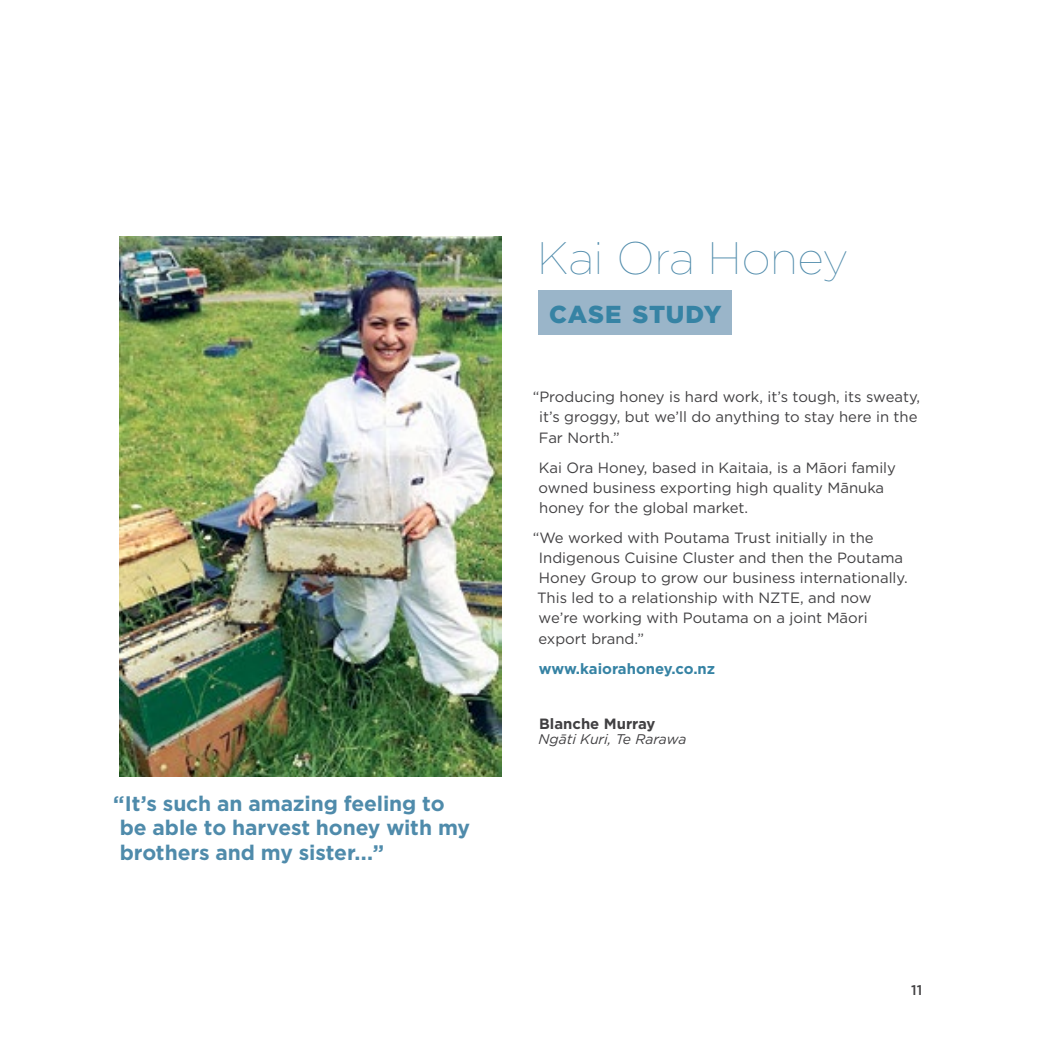
<style>
.page{position:relative;width:1042px;height:1042px;background:#fff}
.page>*{position:absolute;margin:0;border:0;box-sizing:border-box;transform-origin:0 0}
.t1{font:100 45.5px "Gotham";letter-spacing:-.01em;color:#4f8bab}
.t2{font:900 24.5px "Gotham";letter-spacing:.025em;color:#3683a4}
.t3{font:700 21px/24.5px "Gotham";letter-spacing:-.005em;color:#4f8bab}
.t4{font:14.88px/20.1px "Gotham";color:#414042}
.t5{font:700 14.88px "Gotham";color:#3683a4}
.t6{font:700 14.88px "Gotham";color:#414042}
.t7{font:italic 14px "Gotham";color:#414042}
.t8{font:500 14px "Gotham";color:#414042}
</style>
<div class="page">
<div style="left:538px;top:290px;width:194px;height:44px;background:#9ab5c9"></div>
<img style="left:120px;top:237px;width:381px;height:539px">
<h3 class="t3" style="left:120px;top:791px;width:352px;text-indent:-6px">“It’s such an amazing feeling to be able to harvest honey with my brothers and my sister...”</h3>
<h1 class="t1" style="left:537px;top:230px;width:312px">Kai Ora Honey</h1>
<h2 class="t2" style="left:549px;top:297px;width:174px">CASE STUDY</h2>
<p class="t4" style="left:539px;top:386px;width:383px;text-indent:-6px">“Producing honey is hard work, it’s tough, its sweaty, it’s groggy, but we’ll do anything to stay here in the<br>Far North.”</p>
<p class="t4" style="left:538px;top:457px;width:359px">Kai Ora Honey, based in Kaitaia, is a Māori family owned business exporting high quality Mānuka honey for the global market.</p>
<p class="t4" style="left:537px;top:527px;width:372px;text-indent:-4px">“We worked with Poutama Trust initially in the Indigenous Cuisine Cluster and then the Poutama Honey Group to grow our business internationally.<br>This led to a relationship with NZTE, and now we’re working with Poutama on a joint Māori export brand.”</p>
<p class="t5" style="left:539px;top:658px;width:178px">www.kaiorahoney.co.nz</p>
<p class="t6" style="left:539px;top:713px;width:118px">Blanche Murray</p>
<p class="t7" style="left:538px;top:730px;width:149px">Ngāti Kuri, Te Rarawa</p>
<p class="t8" style="left:911px;top:981px;width:13px">11</p>
</div>
